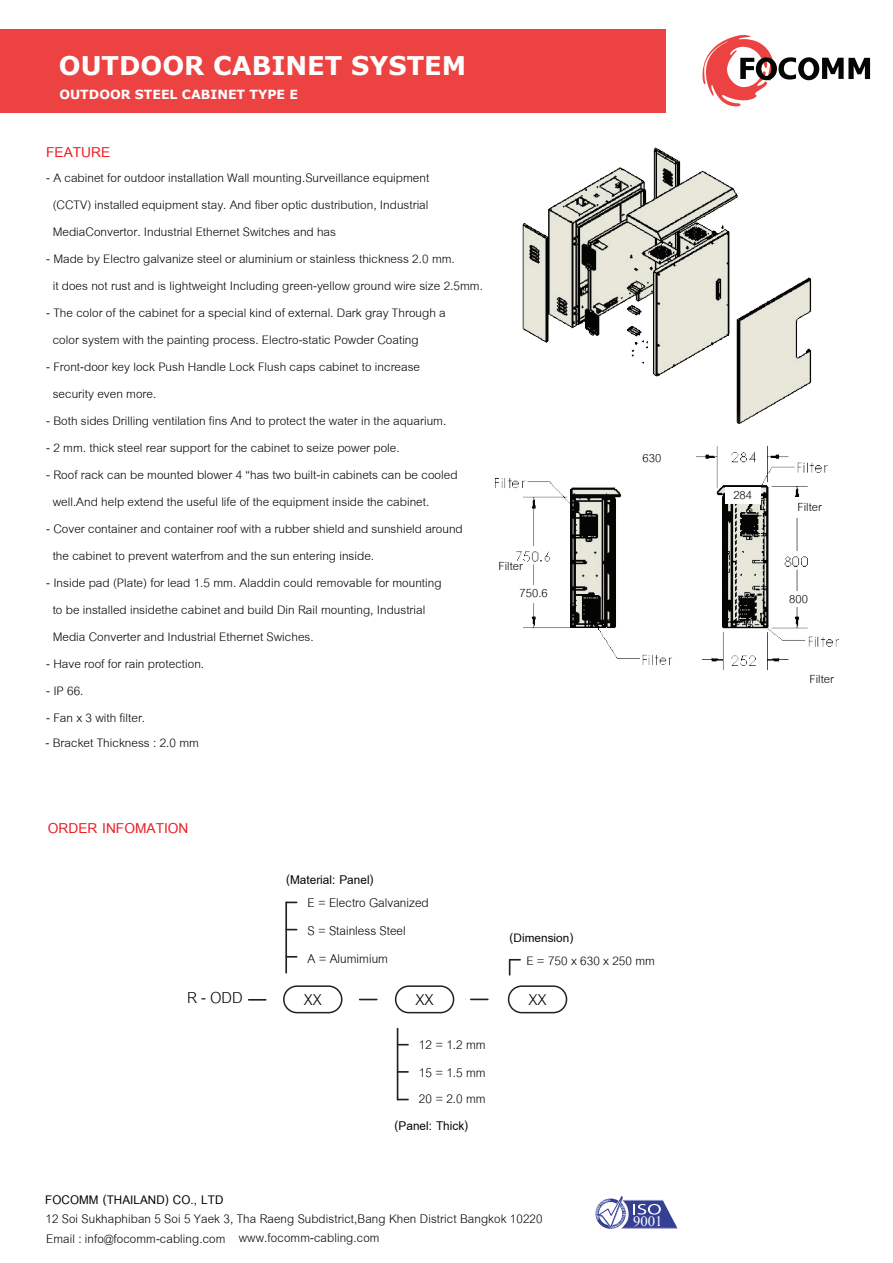
<style>
.page{position:relative;width:893px;height:1263px;background:#fff}
.page>*{position:absolute;margin:0;border:0;box-sizing:border-box;transform-origin:0 0}
.t1{font:700 25.8px "Verdana";color:#fff}
.t2{font:23.25px "Cordia New";color:#050404}
.t3{font:23.25px "Cordia New";color:#050404;scale:.95 1}
.t4{font:700 21px "Cordia New";color:#ed1d23}
.t5{font:18.6px/27.8px "Cordia New";color:#050404}
.t6{font:700 18.6px "Cordia New";color:#040503}
.t7{font:18.6px/27px "Cordia New";color:#040503;text-align:justify}
.t8{font:18.3px/19.5px "Cordia New";letter-spacing:.005em;color:#040503}
.t9{font:700 18.3px "Cordia New";letter-spacing:.005em;color:#040503}
.t10{font:18px/27px "Cordia New";color:#040503}
.t11{font:18px "Cordia New";color:#050404}
.t12{font:700 18px "Cordia New";color:#040503}
.t13{font:17.25px "Cordia New";color:#050504}
.t14{font:700 12.6px "Verdana";color:#fff}
</style>
<div class="page">
<div style="left:0;top:29px;width:666px;height:83px;background:#ec4342"></div>
<svg style="left:702px;top:35px;width:168px;height:72px"></svg>
<img style="left:495px;top:477px;width:175px;height:188px">
<img style="left:670px;top:446px;width:170px;height:224px">
<div style="left:511px;top:586px;width:42px;height:17px;background:#fff"></div>
<div style="left:725px;top:487px;width:36px;height:17px;background:#fff"></div>
<div style="left:782px;top:592px;width:31px;height:15px;background:#fff"></div>
<img style="left:523px;top:147px;width:289px;height:277px">
<div style="left:491px;top:561px;width:36px;height:15px;background:#fff"></div>
<div style="left:794px;top:497px;width:35px;height:21px;background:#fff"></div>
<svg style="left:509px;top:959px;width:11px;height:16px"></svg>
<div style="left:283px;top:985px;width:59px;height:28px;border:2px solid #231f20;border-radius:13px"></div>
<div style="left:395px;top:985px;width:59px;height:28px;border:2px solid #231f20;border-radius:13px"></div>
<svg style="left:471px;top:998px;width:17px;height:2px"></svg>
<div style="left:508px;top:985px;width:59px;height:28px;border:2px solid #231f20;border-radius:13px"></div>
<svg style="left:287px;top:956px;width:10px;height:2px"></svg>
<svg style="left:286px;top:901px;width:11px;height:2px"></svg>
<hr style="left:285px;top:902px;width:2px;height:71px;background:#231f20">
<svg style="left:398px;top:1071px;width:10px;height:2px"></svg>
<hr style="left:397px;top:1028px;width:1px;height:72px;background:#231f20">
<svg style="left:249px;top:999px;width:17px;height:2px"></svg>
<svg style="left:360px;top:999px;width:17px;height:1px"></svg>
<svg style="left:595px;top:1196px;width:83px;height:33px"></svg>
<h1 class="t1" style="left:59px;top:48px;width:409px">OUTDOOR CABINET SYSTEM</h1>
<p class="t14" style="left:59px;top:86px;width:240px">OUTDOOR STEEL CABINET TYPE E</p>
<p class="t4" style="left:46px;top:139px;width:66px">FEATURE</p>
<p class="t10" style="left:53px;top:164px;width:378px;text-align:justify;text-indent:-7px">- A cabinet for outdoor installation Wall mounting.Surveillance equipment (CCTV) installed equipment stay. And fiber optic dustribution, Industrial MediaConvertor. Industrial Ethernet Switches and has</p>
<p class="t10" style="left:53px;top:245px;width:432px;text-indent:-7px">- Made by Electro galvanize steel or aluminium or stainless thickness 2.0 mm.<br>it does not rust and is lightweight Including green-yellow ground wire size 2.5mm.</p>
<p class="t10" style="left:53px;top:299px;width:395px;text-indent:-7px">- The color of the cabinet for a special kind of external. Dark gray Through a color system with the painting process. Electro-static Powder Coating</p>
<p class="t10" style="left:53px;top:353px;width:369px;text-indent:-7px">- Front-door key lock Push Handle Lock Flush caps cabinet to increase security even more.</p>
<p class="t10" style="left:46px;top:407px;width:402px">- Both sides Drilling ventilation fins And to protect the water in the aquarium.</p>
<p class="t10" style="left:46px;top:434px;width:355px">- 2 mm. thick steel rear support for the cabinet to seize power pole.</p>
<p class="t10" style="left:53px;top:461px;width:406px;text-indent:-7px">- Roof rack can be mounted blower 4 “has two built-in cabinets can be cooled well.And help extend the useful life of the equipment inside the cabinet.</p>
<p class="t10" style="left:53px;top:515px;width:412px;text-indent:-7px">- Cover container and container roof with a rubber shield and sunshield around the cabinet to prevent waterfrom and the sun entering inside.</p>
<p class="t10" style="left:53px;top:569px;width:390px;text-indent:-7px">- Inside pad (Plate) for lead 1.5 mm. Aladdin could removable for mounting to be installed insidethe cabinet and build Din Rail mounting, Industrial<br>Media Converter and Industrial Ethernet Swiches.</p>
<p class="t10" style="left:46px;top:650px;width:160px">- Have roof for rain protection.</p>
<p class="t10" style="left:46px;top:677px;width:39px">- IP 66.</p>
<p class="t10" style="left:46px;top:704px;width:101px">- Fan x 3 with filter.</p>
<p class="t11" style="left:46px;top:731px;width:155px">- Bracket Thickness : 2.0 mm</p>
<p class="t13" style="left:498px;top:555px;width:26px">Filter</p>
<p class="t13" style="left:519px;top:581px;width:30px">750.6</p>
<p class="t13" style="left:642px;top:447px;width:20px">630</p>
<p class="t4" style="left:48px;top:816px;width:142px">ORDER INFOMATION</p>
<p class="t6" style="left:286px;top:869px;width:89px">(Material: Panel)</p>
<p class="t5" style="left:307px;top:890px;width:123px">E = Electro Galvanized<br>S = Stainless Steel<br>A = Alumimium</p>
<p class="t12" style="left:510px;top:927px;width:65px">(Dimension)</p>
<p class="t11" style="left:526px;top:949px;width:130px">E = 750 x 630 x 250 mm</p>
<p class="t2" style="left:187px;top:982px;width:57px">R - ODD</p>
<p class="t3" style="left:304px;top:984px;width:20px">XX</p>
<p class="t2" style="left:415px;top:984px;width:19px">XX</p>
<p class="t2" style="left:528px;top:984px;width:19px">XX</p>
<p class="t7" style="left:419px;top:1032px;width:68px">12 = 1.2 mm 15 = 1.5 mm 20 = 2.0 mm</p>
<p class="t6" style="left:395px;top:1115px;width:75px">(Panel: Thick)</p>
<p class="t9" style="left:45px;top:1188px;width:180px">FOCOMM (THAILAND) CO., LTD</p>
<p class="t8" style="left:45px;top:1209px;width:499px">12 Soi Sukhaphiban 5 Soi 5 Yaek 3, Tha Raeng Subdistrict,Bang Khen District Bangkok 10220<br>Email : info@focomm-cabling.com</p>
<p class="t8" style="left:239px;top:1228px;width:142px">www.focomm-cabling.com</p>
<p class="t13" style="left:733px;top:484px;width:20px">284</p>
<p class="t13" style="left:797px;top:495px;width:26px">Filter</p>
<p class="t13" style="left:789px;top:588px;width:20px">800</p>
<p class="t13" style="left:809px;top:667px;width:26px">Filter</p>
</div>
